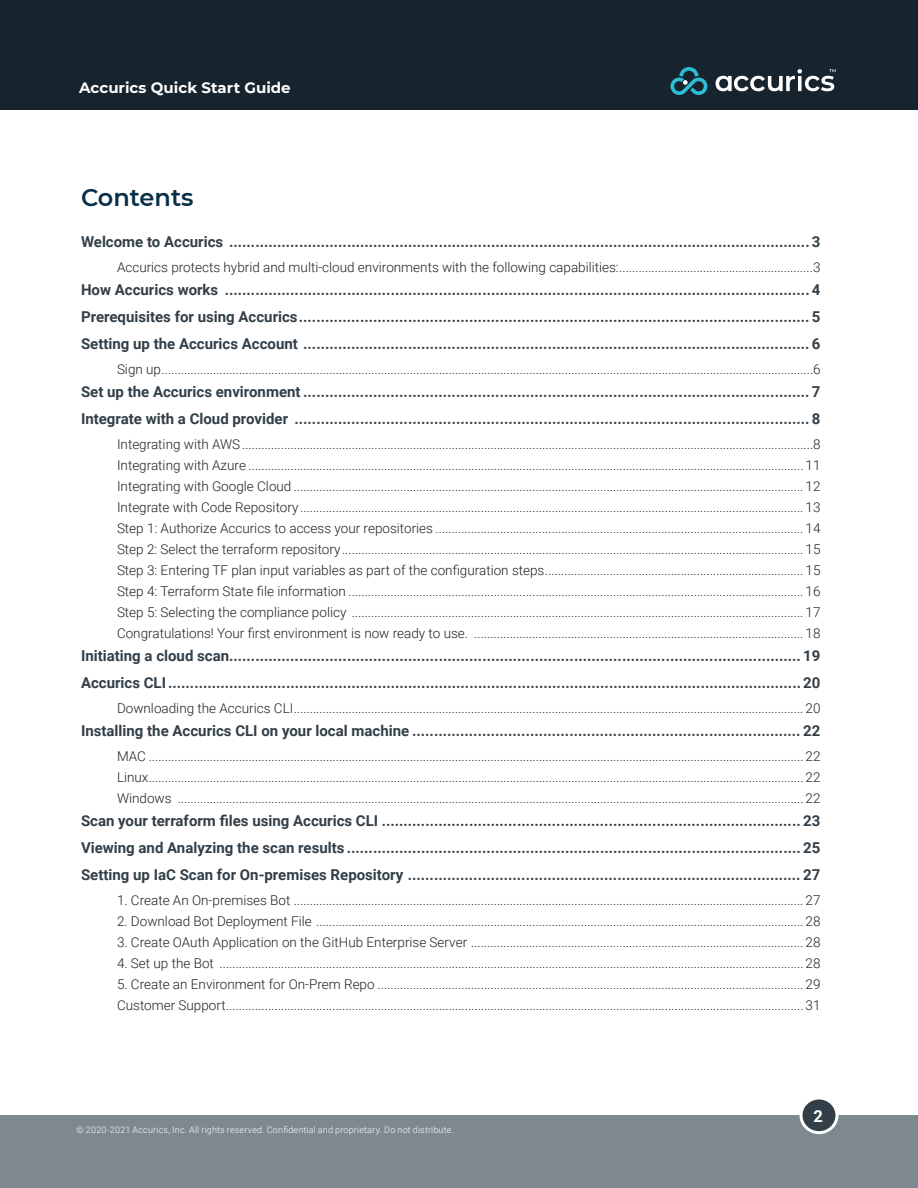
<style>
.page{position:relative;width:918px;height:1188px;background:#fff}
.page>*{position:absolute;margin:0;border:0;box-sizing:border-box;transform-origin:0 0}
.t1{font:600 24px "Montserrat";color:#073048}
.t2{font:700 16.5px "Roboto";color:#fff}
.t3{font:700 15px "Roboto";color:#323f48}
.t4{font:700 15px "Montserrat";color:#fff}
.t5{font:300 13.5px "Roboto";color:#231f20}
.t6{font:300 9px "Roboto";letter-spacing:.02em;color:#fff}
</style>
<div class="page">
<div style="left:0;top:0;width:918px;height:110px;background:#18242d"></div>
<svg style="left:716px;top:69px;width:120px;height:22px"></svg>
<svg style="left:671px;top:67px;width:36px;height:28px"></svg>
<div style="left:0;top:1115px;width:918px;height:73px;background:#7d888f"></div>
<div style="left:801px;top:1098px;width:36px;height:35px;background:#323f48;border-radius:50%"></div>
<div style="left:800px;top:1096px;width:38px;height:38px;border:3px solid #fff;border-radius:50%"></div>
<p class="t4" style="left:79px;top:77px;width:213px">Accurics Quick Start Guide</p>
<p class="t1" style="left:81px;top:181px;width:114px">Contents</p>
<p class="t3" style="left:81px;top:231px;width:741px">Welcome to Accurics ..................................................................................................................................... 3</p>
<p class="t5" style="left:117px;top:258px;width:705px">Accurics protects hybrid and multi-cloud environments with the following capabilities:............................................................3</p>
<p class="t3" style="left:81px;top:279px;width:741px">How Accurics works ...................................................................................................................................... 4</p>
<p class="t3" style="left:81px;top:306px;width:741px">Prerequisites for using Accurics..................................................................................................................... 5</p>
<p class="t3" style="left:81px;top:333px;width:741px">Setting up the Accurics Account .................................................................................................................... 6</p>
<p class="t5" style="left:117px;top:360px;width:705px">Sign up..........................................................................................................................................................................................................6</p>
<p class="t3" style="left:81px;top:381px;width:741px">Set up the Accurics environment .................................................................................................................... 7</p>
<p class="t3" style="left:81px;top:408px;width:741px">Integrate with a Cloud provider ...................................................................................................................... 8</p>
<p class="t5" style="left:117px;top:435px;width:705px">Integrating with AWS .................................................................................................................................................................................8</p>
<p class="t5" style="left:117px;top:456px;width:705px">Integrating with Azure ............................................................................................................................................................................ 11</p>
<p class="t5" style="left:117px;top:477px;width:705px">Integrating with Google Cloud .............................................................................................................................................................. 12</p>
<p class="t5" style="left:117px;top:498px;width:705px">Integrate with Code Repository ............................................................................................................................................................ 13</p>
<p class="t5" style="left:117px;top:519px;width:705px">Step 1: Authorize Accurics to access your repositories .................................................................................................................. 14</p>
<p class="t5" style="left:117px;top:540px;width:705px">Step 2: Select the terraform repository............................................................................................................................................... 15</p>
<p class="t5" style="left:117px;top:561px;width:705px">Step 3: Entering TF plan input variables as part of the configuration steps................................................................................ 15</p>
<p class="t5" style="left:117px;top:582px;width:705px">Step 4: Terraform State file information ............................................................................................................................................. 16</p>
<p class="t5" style="left:117px;top:603px;width:705px">Step 5: Selecting the compliance policy ............................................................................................................................................ 17</p>
<p class="t5" style="left:117px;top:624px;width:705px">Congratulations! Your first environment is now ready to use. ...................................................................................................... 18</p>
<p class="t3" style="left:81px;top:645px;width:741px">Initiating a cloud scan................................................................................................................................... 19</p>
<p class="t3" style="left:81px;top:672px;width:741px">Accurics CLI................................................................................................................................................. 20</p>
<p class="t5" style="left:117px;top:699px;width:705px">Downloading the Accurics CLI.............................................................................................................................................................. 20</p>
<p class="t3" style="left:81px;top:720px;width:741px">Installing the Accurics CLI on your local machine ......................................................................................... 22</p>
<p class="t5" style="left:117px;top:747px;width:705px">MAC ...........................................................................................................................................................................................................22</p>
<p class="t5" style="left:117px;top:768px;width:705px">Linux...........................................................................................................................................................................................................22</p>
<p class="t5" style="left:117px;top:789px;width:705px">Windows .................................................................................................................................................................................................. 22</p>
<p class="t3" style="left:81px;top:810px;width:741px">Scan your terraform files using Accurics CLI ................................................................................................ 23</p>
<p class="t3" style="left:81px;top:837px;width:741px">Viewing and Analyzing the scan results ........................................................................................................ 25</p>
<p class="t3" style="left:81px;top:864px;width:741px">Setting up IaC Scan for On-premises Repository .......................................................................................... 27</p>
<p class="t5" style="left:117px;top:891px;width:705px">1. Create An On-premises Bot .............................................................................................................................................................. 27</p>
<p class="t5" style="left:117px;top:912px;width:705px">2. Download Bot Deployment File ....................................................................................................................................................... 28</p>
<p class="t5" style="left:117px;top:933px;width:705px">3. Create OAuth Application on the GitHub Enterprise Server ....................................................................................................... 28</p>
<p class="t5" style="left:117px;top:954px;width:705px">4. Set up the Bot ..................................................................................................................................................................................... 28</p>
<p class="t5" style="left:117px;top:975px;width:705px">5. Create an Environment for On-Prem Repo .................................................................................................................................... 29</p>
<p class="t5" style="left:117px;top:996px;width:705px">Customer Support................................................................................................................................................................................... 31</p>
<p class="t6" style="left:76px;top:1124px;width:379px">© 2020-2021 Accurics, Inc. All rights reserved. Confidential and proprietary. Do not distribute.</p>
<p class="t2" style="left:814px;top:1104px;width:11px">2</p>
</div>
